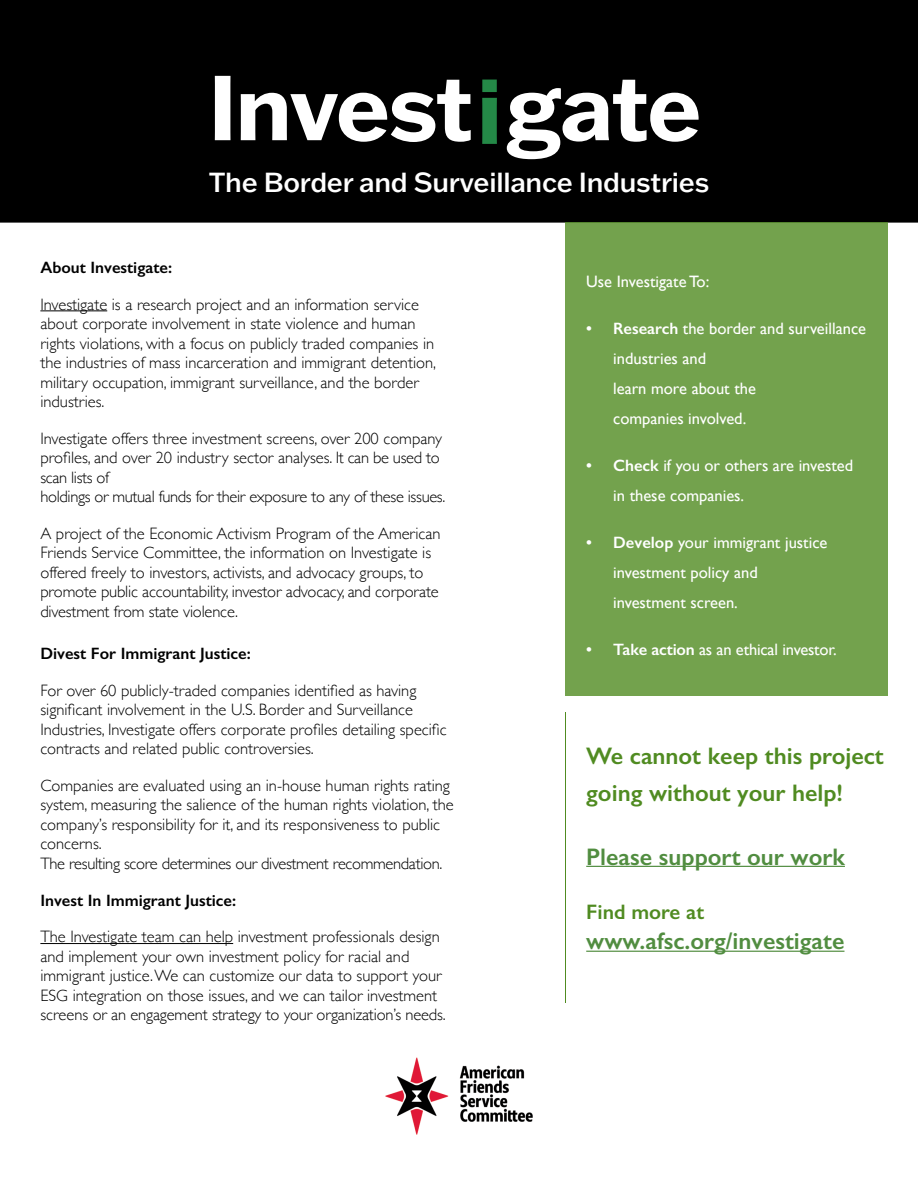
<style>
.page{position:relative;width:918px;height:1188px;background:#fff}
.page>*{position:absolute;margin:0;border:0;box-sizing:border-box;transform-origin:0 0}
.t1{font:700 90px "Franklin Gothic ATF";letter-spacing:-.02em;color:#fff}
.t2{font:500 27px "Franklin Gothic ATF";letter-spacing:-.01em;color:#fff}
.t3{font:600 24px "Gill Sans";color:#518d40}
.t4{font:600 24px/37.5px "Gill Sans";color:#508b21}
.t5{font:600 21px "Gill Sans";color:#508b21}
.t6{font:300 16.5px/19.5px "Gill Sans";color:#000}
.t7{font:16.5px/30px "Gill Sans";color:#fff}
.t8{font:600 16.5px "Gill Sans";color:#000}
.s1{color:#248947}
.s2{font-weight:600}
</style>
<div class="page">
<div style="left:0;top:0;width:918px;height:223px;background:#000"></div>
<div style="left:565px;top:223px;width:323px;height:473px;background:#73a24d"></div>
<hr style="left:40px;top:943px;width:193px;height:1px;background:#000">
<hr style="left:586px;top:866px;width:259px;height:1px;background:#518d40">
<hr style="left:40px;top:310px;width:67px;height:1px;background:#000">
<img style="left:385px;top:1057px;width:148px;height:78px">
<hr style="left:565px;top:712px;width:1px;height:291px;background:#508b21">
<hr style="left:586px;top:951px;width:259px;height:1px;background:#518d40">
<h1 class="t1" style="left:208px;top:47px;width:495px">Invest<span class="s1">i</span>gate</h1>
<h2 class="t2" style="left:209px;top:164px;width:502px">The Border and Surveillance Industries</h2>
<p class="t8" style="left:40px;top:258px;width:133px">About Investigate:</p>
<p class="t6" style="left:40px;top:294px;width:397px">Investigate is a research project and an information service about corporate involvement in state violence and human rights violations, with a focus on publicly traded companies in the industries of mass incarceration and immigrant detention, military occupation, immigrant surveillance, and the border industries.</p>
<p class="t6" style="left:40px;top:428px;width:407px">Investigate offers three investment screens, over 200 company profiles, and over 20 industry sector analyses. It can be used to scan lists of<br>holdings or mutual funds for their exposure to any of these issues.</p>
<p class="t6" style="left:40px;top:523px;width:402px">A project of the Economic Activism Program of the American Friends Service Committee, the information on Investigate is offered freely to investors, activists, and advocacy groups, to promote public accountability, investor advocacy, and corporate divestment from state violence.</p>
<p class="t8" style="left:40px;top:644px;width:212px">Divest For Immigrant Justice:</p>
<p class="t6" style="left:40px;top:680px;width:408px">For over 60 publicly-traded companies identified as having significant involvement in the U.S. Border and Surveillance Industries, Investigate offers corporate profiles detailing specific contracts and related public controversies.</p>
<p class="t6" style="left:40px;top:775px;width:415px">Companies are evaluated using an in-house human rights rating system, measuring the salience of the human rights violation, the company’s responsibility for it, and its responsiveness to public concerns.<br>The resulting score determines our divestment recommendation.</p>
<p class="t8" style="left:40px;top:890px;width:197px">Invest In Immigrant Justice:</p>
<p class="t6" style="left:40px;top:926px;width:407px">The Investigate team can help investment professionals design and implement your own investment policy for racial and immigrant justice. We can customize our data to support your ESG integration on those issues, and we can tailor investment screens or an engagement strategy to your organization’s needs.</p>
<p class="t7" style="left:586px;top:266px;width:125px">Use Investigate To:</p>
<p class="t7" style="left:613px;top:313px;width:254px;text-indent:-27px"><span class="s2">• Research</span> the border and surveillance industries and<br>learn more about the<br>companies involved.</p>
<p class="t7" style="left:613px;top:450px;width:242px;text-indent:-27px"><span class="s2">• Check</span> if you or others are invested in these companies.</p>
<p class="t7" style="left:613px;top:527px;width:216px;text-indent:-27px"><span class="s2">• Develop</span> your immigrant justice investment policy and investment screen.</p>
<p class="t7" style="left:586px;top:634px;width:252px"><span class="s2">• Take action</span> as an ethical investor.</p>
<h3 class="t4" style="left:586px;top:737px;width:299px">We cannot keep this project going without your help!</h3>
<h3 class="t3" style="left:586px;top:842px;width:260px">Please support our work</h3>
<p class="t5" style="left:586px;top:899px;width:119px">Find more at</p>
<h3 class="t3" style="left:586px;top:927px;width:260px">www.afsc.org/investigate</h3>
</div>
